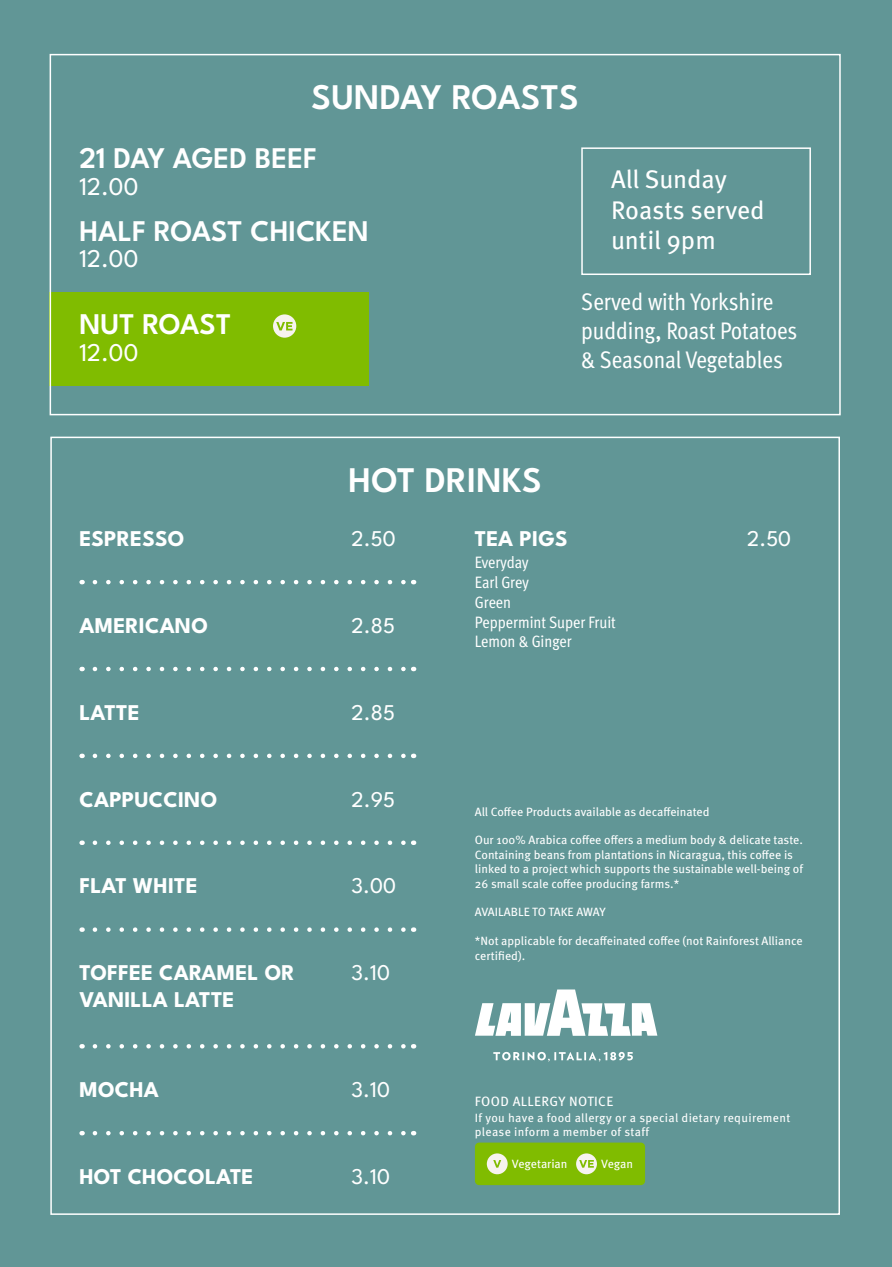
<style>
.page{position:relative;width:892px;height:1267px;background:#619696}
.page>*{position:absolute;margin:0;border:0;box-sizing:border-box;transform-origin:0 0}
.Main_Heading_-_White{font:600 36px "League Spartan";letter-spacing:.005em;color:#fff}
.Sub_Heading_-_White{font:600 30px "League Spartan";color:#fff}
.Price_-_White{font:25.5px/30.6px "Meta Pro";letter-spacing:-.005em;color:#fff}
.Price_-_White-2{font:25.5px "League Spartan";color:#fff}
.Price_-_White-3{font:condensed 24px/28.8px "Meta Pro";letter-spacing:-.005em;color:#fff}
.Coffee{font:700 22.5px/27px "League Spartan";letter-spacing:.005em;color:#fff}
.Price_-_Coffee{font:22.5px "League Spartan";color:#fff}
.Price_-_Coffee-2{font:condensed 16.5px "Meta Pro";color:#fff}
.Allergen_Title{font:13.5px "Meta Pro";letter-spacing:.03em;color:#fff}
.Price_-_Coffee-3{font:12px/14.4px "Meta Pro";color:#fff}
.Allergen{font:12px/14.4px "Meta Pro";letter-spacing:.03em;color:#fff}
</style>
<div class="page">
<svg style="left:475px;top:989px;width:182px;height:73px"></svg>
<svg style="left:95px;top:580px;width:311px;height:4px"></svg>
<svg style="left:95px;top:667px;width:311px;height:4px"></svg>
<svg style="left:95px;top:753px;width:311px;height:5px"></svg>
<svg style="left:95px;top:840px;width:311px;height:5px"></svg>
<svg style="left:95px;top:927px;width:311px;height:5px;background:#85aeae"></svg>
<svg style="left:95px;top:1044px;width:311px;height:4px"></svg>
<svg style="left:95px;top:1131px;width:311px;height:4px"></svg>
<div style="left:581px;top:147px;width:230px;height:128px;border:2px solid #fff"></div>
<div style="left:50px;top:292px;width:318px;height:94px;background:#80bc00"></div>
<div style="left:273px;top:314px;width:23px;height:24px;background:#f7f3ef;border-radius:50%"></div>
<svg style="left:276px;top:322px;width:16px;height:8px"></svg>
<div style="left:50px;top:54px;width:790px;height:361px;border:2px solid #fff"></div>
<div style="left:475px;top:1142px;width:170px;height:43px;background:#80bc00;border-radius:4px"></div>
<svg style="left:487px;top:1153px;width:20px;height:21px"></svg>
<svg style="left:576px;top:1153px;width:21px;height:21px"></svg>
<p class="Main_Heading_-_White" style="left:311px;top:69px;width:269px">SUNDAY ROASTS</p>
<p class="Sub_Heading_-_White" style="left:79px;top:135px;width:239px">21 DAY AGED BEEF</p>
<p class="Price_-_White-2" style="left:79px;top:167px;width:61px">12.00</p>
<p class="Sub_Heading_-_White" style="left:79px;top:207px;width:291px">HALF ROAST CHICKEN</p>
<p class="Price_-_White-2" style="left:79px;top:240px;width:61px">12.00</p>
<p class="Price_-_White" style="left:611px;top:162px;width:155px">All Sunday<br>Roasts served until 9pm</p>
<p class="Sub_Heading_-_White" style="left:79px;top:301px;width:153px">NUT ROAST</p>
<p class="Price_-_White-2" style="left:79px;top:333px;width:61px">12.00</p>
<p class="Main_Heading_-_White" style="left:348px;top:452px;width:195px">HOT DRINKS</p>
<p class="Price_-_White-3" style="left:581px;top:286px;width:218px">Served with Yorkshire pudding, Roast Potatoes &amp; Seasonal Vegetables</p>
<p class="Coffee" style="left:79px;top:523px;width:106px">ESPRESSO</p>
<p class="Price_-_Coffee" style="left:351px;top:521px;width:46px">2.50</p>
<p class="Coffee" style="left:79px;top:610px;width:130px">AMERICANO</p>
<p class="Price_-_Coffee" style="left:351px;top:608px;width:45px">2.85</p>
<p class="Coffee" style="left:79px;top:697px;width:62px">LATTE</p>
<p class="Price_-_Coffee" style="left:351px;top:695px;width:45px">2.85</p>
<p class="Coffee" style="left:79px;top:784px;width:139px">CAPPUCCINO</p>
<p class="Price_-_Coffee" style="left:351px;top:782px;width:45px">2.95</p>
<p class="Coffee" style="left:79px;top:870px;width:120px">FLAT WHITE</p>
<p class="Price_-_Coffee" style="left:351px;top:869px;width:46px">3.00</p>
<p class="Coffee" style="left:79px;top:957px;width:217px">TOFFEE CARAMEL OR<br>VANILLA LATTE</p>
<p class="Price_-_Coffee" style="left:351px;top:956px;width:40px">3.10</p>
<p class="Coffee" style="left:79px;top:1074px;width:81px">MOCHA</p>
<p class="Price_-_Coffee" style="left:351px;top:1072px;width:40px">3.10</p>
<p class="Coffee" style="left:79px;top:1161px;width:176px">HOT CHOCOLATE</p>
<p class="Price_-_Coffee" style="left:351px;top:1159px;width:40px">3.10</p>
<p class="Coffee" style="left:475px;top:523px;width:94px">TEA PIGS</p>
<p class="Price_-_Coffee" style="left:747px;top:521px;width:46px">2.50</p>
<p class="Price_-_Coffee-2" style="left:475px;top:550px;width:55px">Everyday</p>
<p class="Price_-_Coffee-2" style="left:475px;top:570px;width:55px">Earl Grey</p>
<p class="Price_-_Coffee-2" style="left:475px;top:590px;width:38px">Green</p>
<p class="Price_-_Coffee-2" style="left:475px;top:609px;width:142px">Peppermint Super Fruit</p>
<p class="Price_-_Coffee-2" style="left:475px;top:629px;width:98px">Lemon &amp; Ginger</p>
<p class="Price_-_Coffee-3" style="left:475px;top:803px;width:236px">All Coffee Products available as decaffeinated</p>
<p class="Price_-_Coffee-3" style="left:475px;top:832px;width:330px">Our 100% Arabica coffee offers a medium body &amp; delicate taste.<br>Containing beans from plantations in Nicaragua, this coffee is linked to a project which supports the sustainable well-being of 26 small scale coffee producing farms.*</p>
<p class="Price_-_Coffee-3" style="left:475px;top:904px;width:132px">AVAILABLE TO TAKE AWAY</p>
<p class="Price_-_Coffee-3" style="left:475px;top:933px;width:329px">*Not applicable for decaffeinated coffee (not Rainforest Alliance certified).</p>
<p class="Allergen_Title" style="left:475px;top:1091px;width:140px">FOOD ALLERGY NOTICE</p>
<p class="Allergen" style="left:475px;top:1109px;width:317px">If you have a food allergy or a special dietary requirement please inform a member of staff</p>
<p class="Price_-_Coffee-3" style="left:512px;top:1156px;width:57px">Vegetarian</p>
<p class="Price_-_Coffee-3" style="left:601px;top:1156px;width:33px">Vegan</p>
</div>
